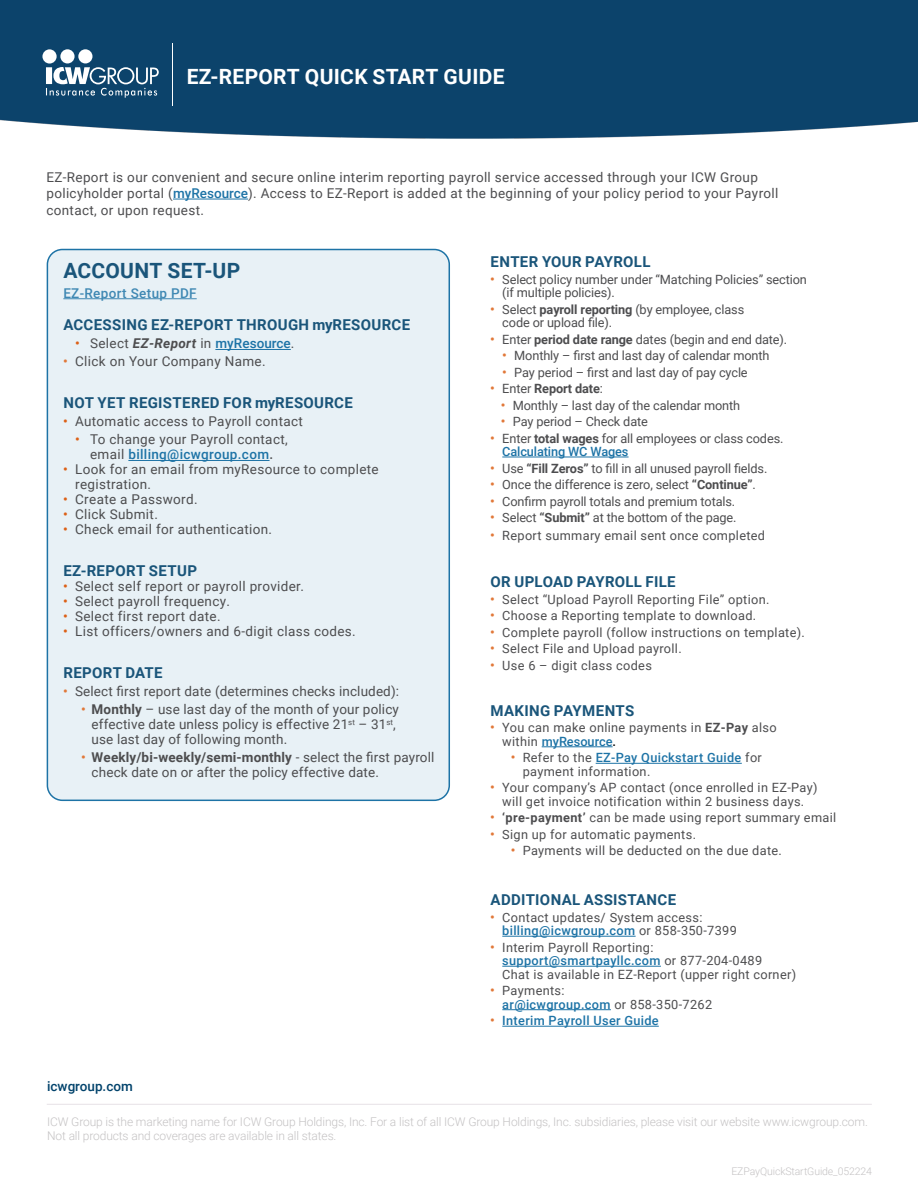
<style>
.page{position:relative;width:918px;height:1188px;background:#fff}
.page>*{position:absolute;margin:0;border:0;box-sizing:border-box;transform-origin:0 0}
.t1{font:700 21px "Roboto";letter-spacing:.015em;color:#fff}
.t2{font:700 21px "Roboto";letter-spacing:.015em;color:#1a557a}
.t3{font:700 15px "Roboto";letter-spacing:.025em;color:#1a557a}
.t4{font:13.5px/15px "Roboto";letter-spacing:.025em;color:#4d4d4f}
.t5{font:500 13.5px "Roboto";color:#1d73a6}
.t6{font:500 13.5px "Roboto";letter-spacing:.025em;color:#3f88b3}
.t7{font:500 13.5px "Roboto";color:#00426b}
.t8{font:12.75px/13.5px "Roboto";letter-spacing:.025em;color:#4d4d4f}
.t9{font:12.75px/13.5px "Roboto";letter-spacing:-.01em;color:#4d4d4f}
.t10{font:500 12.75px "Roboto";letter-spacing:.025em;color:#1d73a6}
.t11{font:700 12.75px "Roboto";letter-spacing:-.01em;color:#4d4d4f}
.t12{font:300 12px/14.4px "Roboto";letter-spacing:-.01em;color:#c4c2c3}
.t13{font:300 10.5px "Roboto";letter-spacing:-.01em;color:#c4c2c3}
.s1{font-weight:500;color:#1d73a6}
.s2{color:#dc6016}
.s3{font-weight:400;color:#4d4d4f}
.s4{font-weight:700;font-style:italic;color:#4d4d4f}
.s5{font-weight:500;color:#e17839}
.s6{font-weight:500;color:#dc6016}
.s7{font-weight:500}
.s8{font-weight:700}
.s9{font-weight:500;font-size:13.5px;color:#e17839}
.s10{font-weight:400}
.s11{font-weight:500;color:#000}
.s12{font-size:13.5px;color:#e17839}
</style>
<div class="page">
<img style="left:0;top:0;width:918px;height:1105px">
<hr style="left:172px;top:44px;width:1px;height:62px;background:#fff">
<svg style="left:42px;top:49px;width:117px;height:49px"></svg>
<div style="left:47px;top:250px;width:402px;height:550px;background:#e8f1f6;border-radius:15px"></div>
<div style="left:47px;top:249px;width:403px;height:552px;border:2px solid #1d73a6;border-radius:15px"></div>
<hr style="left:173px;top:199px;width:75px;height:1px;background:#1d73a6">
<hr style="left:215px;top:349px;width:76px;height:1px;background:#1d73a6">
<hr style="left:128px;top:460px;width:142px;height:1px;background:#1d73a6">
<hr style="left:542px;top:746px;width:71px;height:1px;background:#1d73a6">
<hr style="left:596px;top:763px;width:146px;height:1px;background:#1d73a6">
<hr style="left:502px;top:457px;width:127px;height:1px;background:#1d73a6">
<hr style="left:502px;top:936px;width:134px;height:1px;background:#1d73a6">
<hr style="left:502px;top:966px;width:159px;height:1px;background:#1d73a6">
<hr style="left:502px;top:1009px;width:109px;height:1px;background:#1d73a6">
<hr style="left:502px;top:1026px;width:157px;height:1px;background:#1d73a6">
<hr style="left:63px;top:298px;width:134px;height:1px;background:#3f88b3">
<h1 class="t1" style="left:187px;top:62px;width:319px">EZ-REPORT QUICK START GUIDE</h1>
<p class="t4" style="left:46px;top:168px;width:733px;line-height:16.5px">EZ-Report is our convenient and secure online interim reporting payroll service accessed through your ICW Group policyholder portal (<span class="s1">myResource</span>). Access to EZ-Report is added at the beginning of your policy period to your Payroll contact, or upon request.</p>
<h1 class="t2" style="left:64px;top:256px;width:178px">ACCOUNT SET-UP</h1>
<p class="t6" style="left:63px;top:284px;width:135px">EZ-Report Setup PDF</p>
<p class="t3" style="left:63px;top:315px;width:348px">ACCESSING EZ-REPORT THROUGH myRESOURCE</p>
<p class="t5" style="left:75px;top:334px;width:221px"><span class="s2">•</span> <span class="s3">Select</span> <span class="s4">EZ-Report</span> <span class="s3">in</span> myResource<span class="s3">.</span></p>
<p class="t4" style="left:63px;top:354px;width:204px"><span class="s5">•</span> Click on Your Company Name.</p>
<p class="t3" style="left:63px;top:393px;width:291px">NOT YET REGISTERED FOR myRESOURCE</p>
<p class="t4" style="left:63px;top:414px;width:241px"><span class="s6">•</span> Automatic access to Payroll contact</p>
<p class="t4" style="left:75px;top:432px;width:214px;text-align:center"><span class="s6">•</span> To change your Payroll contact, email <span class="s1">billing@icwgroup.com</span><span class="s7">.</span></p>
<p class="t4" style="left:75px;top:462px;width:305px;text-indent:-12px"><span class="s6">•</span> Look for an email from myResource to complete registration.</p>
<p class="t4" style="left:63px;top:492px;width:136px"><span class="s6">•</span> Create a Password.</p>
<p class="t4" style="left:63px;top:507px;width:96px"><span class="s6">•</span> Click Submit.</p>
<p class="t4" style="left:63px;top:522px;width:211px"><span class="s6">•</span> Check email for authentication.</p>
<p class="t3" style="left:63px;top:561px;width:135px">EZ-REPORT SETUP</p>
<p class="t4" style="left:63px;top:579px;width:242px"><span class="s6">•</span> Select self report or payroll provider.</p>
<p class="t4" style="left:63px;top:594px;width:168px"><span class="s6">•</span> Select payroll frequency.</p>
<p class="t4" style="left:63px;top:609px;width:159px"><span class="s6">•</span> Select first report date.</p>
<p class="t4" style="left:63px;top:624px;width:294px"><span class="s6">•</span> List officers/owners and 6-digit class codes.</p>
<p class="t3" style="left:63px;top:663px;width:101px">REPORT DATE</p>
<p class="t4" style="left:63px;top:684px;width:338px"><span class="s5">•</span> Select first report date (determines checks included):</p>
<p class="t4" style="left:92px;top:702px;width:309px;text-indent:-10px"><span class="s5">•</span> <span class="s8">Monthly</span> – use last day of the month of your policy effective date unless policy is effective 21<sup>st</sup> – 31<sup>st</sup>, use last day of following month.</p>
<p class="t4" style="left:92px;top:750px;width:344px;text-indent:-11px"><span class="s5">•</span> <span class="s8">Weekly/bi-weekly/semi-monthly</span> - select the first payroll check date on or after the policy effective date.</p>
<p class="t7" style="left:47px;top:1077px;width:87px">icwgroup.com</p>
<p class="t3" style="left:491px;top:251px;width:161px">ENTER YOUR PAYROLL</p>
<p class="t9" style="left:502px;top:272px;width:306px;text-indent:-12px"><span class="s9">•</span> Select policy number under “Matching Policies” section (if multiple policies).</p>
<p class="t9" style="left:502px;top:302px;width:244px;text-indent:-12px"><span class="s9">•</span> Select <span class="s8">payroll reporting</span> (by employee, class code or upload file).</p>
<p class="t9" style="left:490px;top:332px;width:298px"><span class="s9">•</span> Enter <span class="s8">period date range</span> dates (begin and end date).</p>
<p class="t9" style="left:502px;top:348px;width:269px"><span class="s9">•</span> Monthly – first and last day of calendar month</p>
<p class="t9" style="left:502px;top:365px;width:247px"><span class="s9">•</span> Pay period – first and last day of pay cycle</p>
<p class="t11" style="left:490px;top:380px;width:114px"><span class="s9">•</span> <span class="s10">Enter</span> Report date<span class="s10">:</span></p>
<p class="t9" style="left:501px;top:398px;width:241px"><span class="s9">•</span> Monthly – last day of the calendar month</p>
<p class="t9" style="left:501px;top:414px;width:149px"><span class="s9">•</span> Pay period – Check date</p>
<p class="t9" style="left:502px;top:431px;width:283px;text-indent:-12px"><span class="s9">•</span> Enter <span class="s8">total wages</span> for all employees or class codes.<br><span class="s1">Calculating WC Wages</span></p>
<p class="t9" style="left:490px;top:461px;width:279px"><span class="s9">•</span> Use <span class="s8">“Fill Zeros”</span> to fill in all unused payroll fields.</p>
<p class="t9" style="left:490px;top:477px;width:267px"><span class="s9">•</span> Once the difference is zero, select <span class="s8">“Continue”</span>.</p>
<p class="t9" style="left:490px;top:494px;width:246px"><span class="s9">•</span> Confirm payroll totals and premium totals.</p>
<p class="t9" style="left:490px;top:510px;width:248px"><span class="s9">•</span> Select <span class="s8">“Submit”</span> at the bottom of the page.</p>
<p class="t8" style="left:490px;top:528px;width:276px"><span class="s9">•</span> Report summary email sent once completed</p>
<p class="t3" style="left:491px;top:571px;width:187px">OR UPLOAD PAYROLL FILE</p>
<p class="t8" style="left:490px;top:592px;width:281px"><span class="s9">•</span> Select “Upload Payroll Reporting File” option.</p>
<p class="t8" style="left:490px;top:608px;width:267px"><span class="s9">•</span> Choose a Reporting template to download.</p>
<p class="t8" style="left:490px;top:625px;width:316px"><span class="s9">•</span> Complete payroll (follow instructions on template).</p>
<p class="t8" style="left:490px;top:641px;width:193px"><span class="s9">•</span> Select File and Upload payroll.</p>
<p class="t8" style="left:490px;top:658px;width:163px"><span class="s9">•</span> Use 6 – digit class codes</p>
<p class="t3" style="left:491px;top:700px;width:145px">MAKING PAYMENTS</p>
<p class="t8" style="left:502px;top:721px;width:276px;text-indent:-12px"><span class="s9">•</span> You can make online payments in <span class="s8">EZ-Pay</span> also within <span class="s1">myResource</span><span class="s11">.</span></p>
<p class="t8" style="left:523px;top:751px;width:241px;text-indent:-12px"><span class="s9">•</span> Refer to the <span class="s1">EZ-Pay Quickstart Guide</span> for payment information.</p>
<p class="t8" style="left:490px;top:781px;width:329px;text-align:center"><span class="s9">•</span> Your company’s AP contact (once enrolled in EZ-Pay) will get invoice notification within 2 business days.</p>
<p class="t8" style="left:490px;top:811px;width:347px"><span class="s9">•</span> <span class="s8">‘pre-payment’</span> can be made using report summary email</p>
<p class="t8" style="left:490px;top:827px;width:207px"><span class="s9">•</span> Sign up for automatic payments.</p>
<p class="t8" style="left:511px;top:844px;width:273px"><span class="s9">•</span> Payments will be deducted on the due date.</p>
<p class="t3" style="left:491px;top:889px;width:187px">ADDITIONAL ASSISTANCE</p>
<p class="t8" style="left:502px;top:910px;width:236px;text-indent:-12px"><span class="s9">•</span> Contact updates/ System access: <span class="s1">billing@icwgroup.com</span> or 858-350-7399</p>
<p class="t8" style="left:502px;top:940px;width:295px;text-indent:-12px"><span class="s9">•</span> Interim Payroll Reporting: <span class="s1">support@smartpayllc.com</span> or 877-204-0489<br>Chat is available in EZ-Report (upper right corner)</p>
<p class="t8" style="left:502px;top:984px;width:211px;text-indent:-12px"><span class="s9">•</span> Payments:<br><span class="s1">ar@icwgroup.com</span> or 858-350-7262</p>
<p class="t10" style="left:490px;top:1012px;width:170px"><span class="s12">•</span> Interim Payroll User Guide</p>
<p class="t12" style="left:47px;top:1114px;width:822px">ICW Group is the marketing name for ICW Group Holdings, Inc. For a list of all ICW Group Holdings, Inc. subsidiaries, please visit our website www.icwgroup.com.<br>Not all products and coverages are available in all states.</p>
<p class="t13" style="left:731px;top:1164px;width:142px">EZPayQuickStartGuide_052224</p>
</div>
